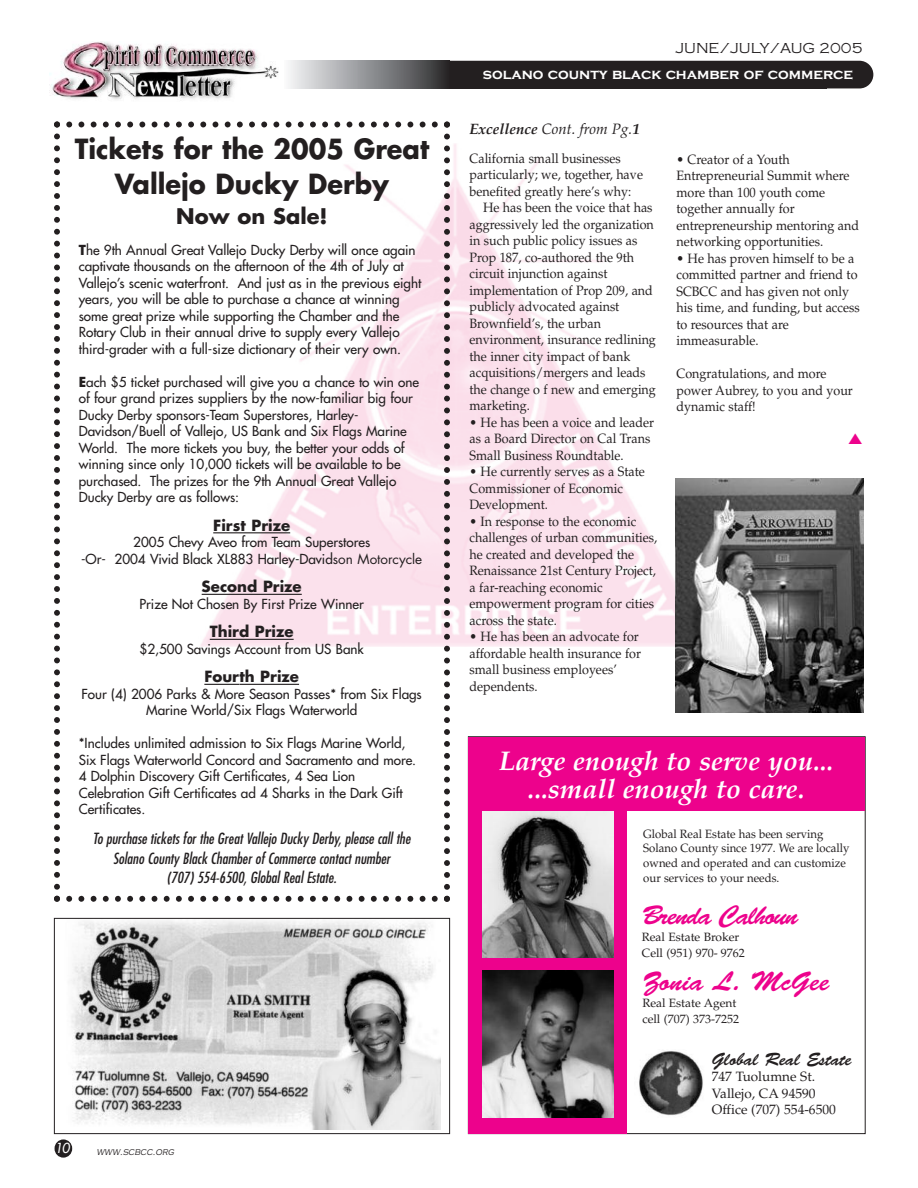
<style>
.page{position:relative;width:918px;height:1188px;background:#fff}
.page>*{position:absolute;margin:0;border:0;box-sizing:border-box;transform-origin:0 0}
.t1{font:italic 700 27px/28.5px "Palatino";color:#fff;text-align:center}
.t2{font:700 27px/35.2px "Futura";color:#231f20;text-align:center;scale:.95 1}
.t3{font:27px "Brush Script";letter-spacing:-.055em;color:#ed028c}
.t4{font:27px "Brush Script";color:#ed028c}
.t5{font:700 21px "Futura";color:#231f20}
.t6{font:18px "Brush Script";color:#231f20}
.t7{font:italic condensed 15px/19.5px "Futura";color:#231f20;text-align:center}
.t8{font:700 15px "Futura";color:#231f20}
.t9{font:700 15px "Copperplate Gothic";color:#fff}
.t10{font:italic 15px "Palatino";color:#231f20}
.t11{font:300 15px "Copperplate Gothic";color:#231f20}
.t12{font:13.5px/16.5px "Palatino";color:#231f20;scale:.93 1}
.t13{font:13.5px/16.5px "Futura";color:#231f20}
.t14{font:13.5px/16.5px "Palatino";color:#231f20}
.t15{font:italic 13.5px "Futura";color:#fff}
.t16{font:12px/14.7px "Palatino";color:#231f20;scale:.95 1}
.t17{font:12px/16.5px "Palatino";color:#231f20}
.t18{font:italic 300 10.5px "Copperplate Gothic";color:#231f20;scale:.85 1}
.s1{font-weight:700}
.s2{font-style:inherit}
</style>
<div class="page">
<div style="left:468px;top:738px;width:158px;height:396px;background:#ed028c"></div>
<img style="left:450px;top:144px;width:225px;height:503px">
<div style="left:290px;top:61px;width:583px;height:27px;background:#231f20;border-radius:14px"></div>
<svg style="left:289px;top:61px;width:156px;height:27px;background:#929395"></svg>
<div style="left:55px;top:1139px;width:17px;height:19px;background:#231f20;border-radius:9px"></div>
<img style="left:50px;top:41px;width:229px;height:59px">
<img style="left:71px;top:920px;width:369px;height:209px">
<div style="left:54px;top:918px;width:396px;height:216px;border:1px solid #231f20"></div>
<img style="left:482px;top:811px;width:131px;height:147px">
<img style="left:482px;top:971px;width:131px;height:147px">
<div style="left:469px;top:737px;width:396px;height:74px;background:#ed028c"></div>
<img style="left:639px;top:1051px;width:64px;height:65px">
<svg style="left:54px;top:122px;width:396px;height:780px"></svg>
<hr style="left:239px;top:639px;width:55px;height:1px;background:#231f20">
<hr style="left:204px;top:684px;width:35px;height:1px;background:#231f20">
<hr style="left:239px;top:684px;width:60px;height:1px;background:#231f20">
<img style="left:675px;top:478px;width:189px;height:234px">
<h1 class="t2" style="left:75px;top:134px;width:375px">Tickets for the 2005 Great<br>Vallejo Ducky Derby</h1>
<h2 class="t5" style="left:176px;top:207px;width:153px">Now on Sale!</h2>
<p class="t13" style="left:79px;top:242px;width:344px"><span class="s1">T</span>he 9th Annual Great Vallejo Ducky Derby will once again captivate thousands on the afternoon of the 4th of July at Vallejo’s scenic waterfront. And just as in the previous eight years, you will be able to purchase a chance at winning some great prize while supporting the Chamber and the Rotary Club in their annual drive to supply every Vallejo third-grader with a full-size dictionary of their very own.</p>
<p class="t13" style="left:79px;top:374px;width:342px"><span class="s1">E</span>ach $5 ticket purchased will give you a chance to win one of four grand prizes suppliers by the now-familiar big four Ducky Derby sponsors-Team Superstores, Harley-Davidson/Buell of Vallejo, US Bank and Six Flags Marine World. The more tickets you buy, the better your odds of winning since only 10,000 tickets will be available to be purchased. The prizes for the 9th Annual Great Vallejo Ducky Derby are as follows:</p>
<p class="t8" style="left:213px;top:518px;width:78px">First Prize</p>
<p class="t13" style="left:81px;top:535px;width:343px;text-align:center">2005 Chevy Aveo from Team Superstores<br>-Or- 2004 Vivid Black XL883 Harley-David<span class="s2">son Motorcycle</span></p>
<p class="t8" style="left:202px;top:580px;width:102px">Second Prize</p>
<p class="t13" style="left:140px;top:596px;width:226px">Prize Not Chosen By First Prize Winner</p>
<p class="t8" style="left:210px;top:625px;width:85px">Third Prize</p>
<p class="t13" style="left:140px;top:641px;width:226px">$2,500 Savings Account from US Bank</p>
<p class="t8" style="left:204px;top:670px;width:96px">Fourth Prize</p>
<p class="t13" style="left:82px;top:686px;width:342px;text-align:center">Four (4) 2006 Parks &amp; More Season Passes* from Six Flags<br>Marine World/Six Flags Waterworld</p>
<p class="t13" style="left:79px;top:736px;width:339px">*Includes unlimited admission to Six Flags Marine World, Six Flags Waterworld Concord and Sacramento and more.<br>4 Dolphin Discovery Gift Certificates, 4 Sea Lion Celebration Gift Certificates ad 4 Sharks in the Dark Gift Certificates.</p>
<p class="t7" style="left:93px;top:830px;width:319px">To purchase tickets for the Great Vallejo Ducky Derby, please call the<br>Solano County Black Chamber of Commerce contact number<br>(707) 554-6500, Global Real Estate.</p>
<p class="t15" style="left:55px;top:1142px;width:16px">10</p>
<p class="t18" style="left:96px;top:1145px;width:95px">www.scbcc.org</p>
<p class="t11" style="left:675px;top:39px;width:189px">JUNE/JULY/AUG 2005</p>
<p class="t9" style="left:483px;top:65px;width:372px">solano county black chamber of commerce</p>
<p class="t10" style="left:470px;top:123px;width:172px"><span class="s1">Excellence</span> Cont. from Pg.<span class="s1">1</span></p>
<p class="t12" style="left:470px;top:151px;width:164px">California small businesses</p>
<p class="t12" style="left:470px;top:168px;width:188px">particularly; we, together, have</p>
<p class="t12" style="left:470px;top:184px;width:175px">benefited greatly here’s why:</p>
<p class="t12" style="left:483px;top:201px;width:184px">He has been the voice that has</p>
<p class="t12" style="left:469px;top:217px;width:200px">aggressively led the organization</p>
<p class="t12" style="left:469px;top:234px;width:182px">in such public policy issues as</p>
<p class="t12" style="left:469px;top:250px;width:179px">Prop 187, co-authored the 9th</p>
<p class="t12" style="left:469px;top:267px;width:150px">circuit injunction against</p>
<p class="t12" style="left:469px;top:283px;width:199px">implementation of Prop 209, and</p>
<p class="t12" style="left:469px;top:300px;width:163px">publicly advocated against</p>
<p class="t12" style="left:469px;top:316px;width:143px">Brownfield’s, the urban</p>
<p class="t12" style="left:469px;top:333px;width:202px">environment, insurance redlining</p>
<p class="t12" style="left:469px;top:349px;width:175px">the inner city impact of bank</p>
<p class="t12" style="left:469px;top:366px;width:191px">acquisitions/mergers and leads</p>
<p class="t12" style="left:469px;top:382px;width:202px">the change o f new and emerging</p>
<p class="t12" style="left:469px;top:399px;width:67px">marketing.</p>
<p class="t12" style="left:469px;top:415px;width:200px">• He has been a voice and leader as a Board Director on Cal Trans<br>Small Business Roundtable.</p>
<p class="t12" style="left:469px;top:465px;width:190px">• He currently serves as a State<br>Commissioner of Economic<br>Development.</p>
<p class="t12" style="left:469px;top:514px;width:204px">• In response to the economic challenges of urban communities, he created and developed the<br>Renaissance 21st Century Project, a far-reaching economic empowerment program for cities across the state.</p>
<p class="t12" style="left:469px;top:630px;width:186px">• He has been an advocate for affordable health insurance for small business employees’ dependents.</p>
<p class="t12" style="left:676px;top:153px;width:198px">• Creator of a Youth<br>Entrepreneurial Summit where more than 100 youth come together annually for entrepreneurship mentoring and networking opportunities.</p>
<p class="t12" style="left:676px;top:252px;width:199px">• He has proven himself to be a committed partner and friend to<br>SCBCC and has given not only his time, and funding, but access to resources that are immeasurable.</p>
<p class="t12" style="left:676px;top:367px;width:191px">Congratulations, and more power Aubrey, to you and your dynamic staff!</p>
<h1 class="t1" style="left:499px;top:749px;width:336px">Large enough to serve you... ...small enough to care.</h1>
<p class="t16" style="left:643px;top:828px;width:219px">Global Real Estate has been serving Solano County since 1977. We are locally owned and operated and can customize our services to your needs.</p>
<h1 class="t3" style="left:642px;top:905px;width:158px">Brenda Calhoun</h1>
<p class="t17" style="left:642px;top:930px;width:105px">Real Estate Broker<br>Cell (951) 970- 9762</p>
<h1 class="t4" style="left:642px;top:971px;width:189px">Zonia L. McGee</h1>
<p class="t17" style="left:642px;top:996px;width:98px">Real Estate Agent cell (707) 373-7252</p>
<h3 class="t6" style="left:712px;top:1052px;width:141px">Global Real Estate</h3>
<p class="t14" style="left:712px;top:1070px;width:126px">747 Tuolumne St.<br>Vallejo, CA 94590<br>Office (707) 554-6500</p>
</div>
